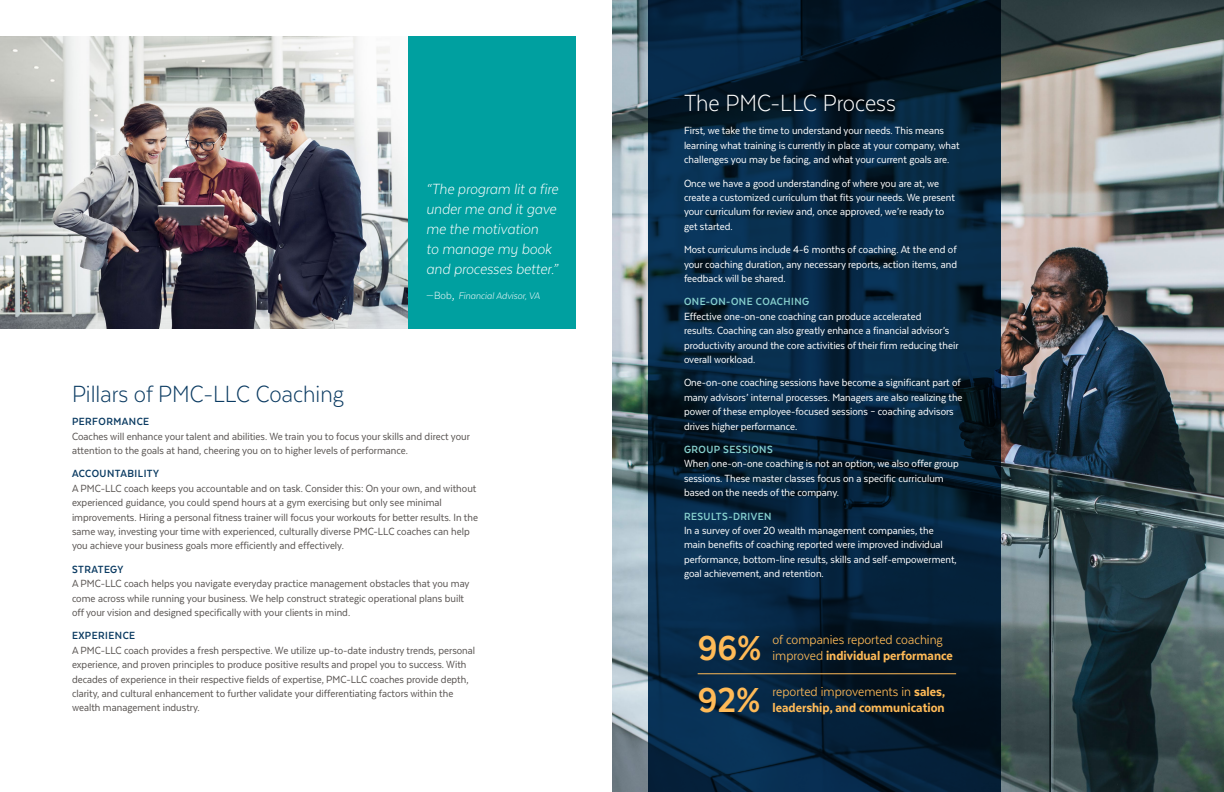
<style>
.page{position:relative;width:1224px;height:792px;background:#fff}
.page>*{position:absolute;margin:0;border:0;box-sizing:border-box;transform-origin:0 0}
.Body{font:700 40px "Texta Narrow";color:#ffba57}
.Header{font:300 27px "Texta Narrow";color:#0b3b62}
.Header-2{font:300 27px "Texta Narrow";color:#fff}
.Body-2{font:italic 300 17px/20px "Texta Narrow";color:#fff}
.Body-3{font:800 15px "Texta Narrow";color:#ffba57}
.Body-4{font:15px "Texta Narrow";color:#ffba57}
.Body-5{font:12px/14.4px "Texta Narrow";color:#fff}
.Body-6{font:12px/14.4px "Texta Narrow";color:#5a5553}
.Subhead_1{font:700 12px "Texta Narrow";letter-spacing:.04em;color:#88d1ce}
.Subhead_1-2{font:700 12px "Texta Narrow";letter-spacing:.04em;color:#0b3b62}
.Body-7{font:italic 300 11px "Texta Narrow";color:#fff}
.s1{font-style:normal;font-size:12px}
.s2{font-style:normal;font-size:17px}
.s3{font-weight:400}
.s4{font-weight:800}
</style>
<div class="page">
<img style="left:612px;top:0;width:612px;height:792px">
<img style="left:0;top:36px;width:408px;height:292px">
<div style="left:408px;top:36px;width:168px;height:292px;background:#00a0a0"></div>
<svg style="left:648px;top:0;width:353px;height:792px;background:#05233c"></svg>
<hr style="left:698px;top:673px;width:258px;height:1px;background:#ffba57">
<p class="Body-2" style="left:426px;top:179px;width:133px">“The program lit a fire under me and it gave me the motivation<br>to manage my book and processes better.”</p>
<p class="Body-7" style="left:426px;top:290px;width:115px"><span class="s1">—Bob</span><span class="s2">,</span> Financial Advisor, VA</p>
<p class="Header" style="left:72px;top:380px;width:273px">Pillars of PMC-LLC Coaching</p>
<p class="Subhead_1-2" style="left:72px;top:415px;width:79px">PERFORMANCE</p>
<p class="Body-6" style="left:72px;top:429px;width:399px">Coaches will enhance your talent and abilities. We train you to focus your skills and direct your attention to the goals at hand, cheering you on to higher levels of performance.</p>
<p class="Subhead_1-2" style="left:72px;top:468px;width:89px">ACCOUNTABILITY</p>
<p class="Body-6" style="left:72px;top:481px;width:408px">A PMC-LLC coach keeps you accountable and on task. Consider this: On your own, and without experienced guidance, you could spend hours at a gym exercising but only see minimal improvements. Hiring a personal fitness trainer will focus your workouts for better results. In the same way, investing your time with experienced, culturally diverse PMC-LLC coaches can help you achieve your business goals more efficiently and effectively.</p>
<p class="Subhead_1-2" style="left:72px;top:563px;width:53px">STRATEGY</p>
<p class="Body-6" style="left:72px;top:576px;width:399px">A PMC-LLC coach helps you navigate everyday practice management obstacles that you may come across while running your business. We help construct strategic operational plans built off your vision and designed specifically with your clients in mind.</p>
<p class="Subhead_1-2" style="left:72px;top:630px;width:65px">EXPERIENCE</p>
<p class="Body-6" style="left:72px;top:643px;width:405px">A PMC-LLC coach provides a fresh perspective. We utilize up-to-date industry trends, personal experience, and proven principles to produce positive results and propel you to success. With decades of experience in their respective fields of expertise, PMC-LLC coaches provide depth, clarity, and cultural enhancement to further validate your differentiating factors within the wealth management industry.</p>
<p class="Header-2" style="left:684px;top:89px;width:213px">The PMC-LLC Process</p>
<p class="Body-5" style="left:684px;top:123px;width:277px">First, we take the time to understand your needs. This means learning what training is currently in place at your company, what challenges you may be facing, and what your current goals are.</p>
<p class="Body-5" style="left:684px;top:176px;width:272px">Once we have a good understanding of where you are at, we create a customized curriculum that fits your needs. We present your curriculum for review and, once approved, we’re ready to get started.</p>
<p class="Body-5" style="left:684px;top:242px;width:275px;text-align:justify">Most curriculums include 4-6 months of coaching. At the end of your coaching duration, any necessary reports, action items, and feedback will be shared.</p>
<p class="Subhead_1" style="left:684px;top:296px;width:127px">ONE-ON-ONE COACHING</p>
<p class="Body-5" style="left:684px;top:309px;width:276px">Effective one-on-one coaching can produce accelerated<br>results. Coaching can also greatly enhance a financial advisor’s productivity around the core activities of their firm reducing their overall workload.</p>
<p class="Body-5" style="left:684px;top:375px;width:280px">One-on-one coaching sessions have become a significant part of many advisors’ internal processes. Managers are also realizing the power of these employee-focused sessions – coaching advisors drives higher performance.</p>
<p class="Subhead_1" style="left:684px;top:443px;width:90px">GROUP SESSIONS</p>
<p class="Body-5" style="left:684px;top:456px;width:276px">When one-on-one coaching is not an option, we also offer group sessions. These master classes focus on a specific curriculum based on the needs of the company.</p>
<p class="Subhead_1" style="left:684px;top:510px;width:89px">RESULTS-DRIVEN</p>
<p class="Body-5" style="left:684px;top:523px;width:274px">In a survey of over 20 wealth management companies, the main benefits of coaching reported were improved individual performance, bottom-line results, skills and self-empowerment, goal achievement, and retention.</p>
<p class="Body" style="left:698px;top:627px;width:65px">96%</p>
<p class="Body" style="left:698px;top:679px;width:64px">92%</p>
<p class="Body-4" style="left:773px;top:632px;width:172px">of companies reported coaching</p>
<p class="Body-3" style="left:773px;top:648px;width:182px"><span class="s3">improved</span> individual performance</p>
<p class="Body-4" style="left:773px;top:684px;width:174px">reported improvements in <span class="s4">sales,</span></p>
<p class="Body-3" style="left:773px;top:700px;width:174px">leadership, and communication</p>
</div>
